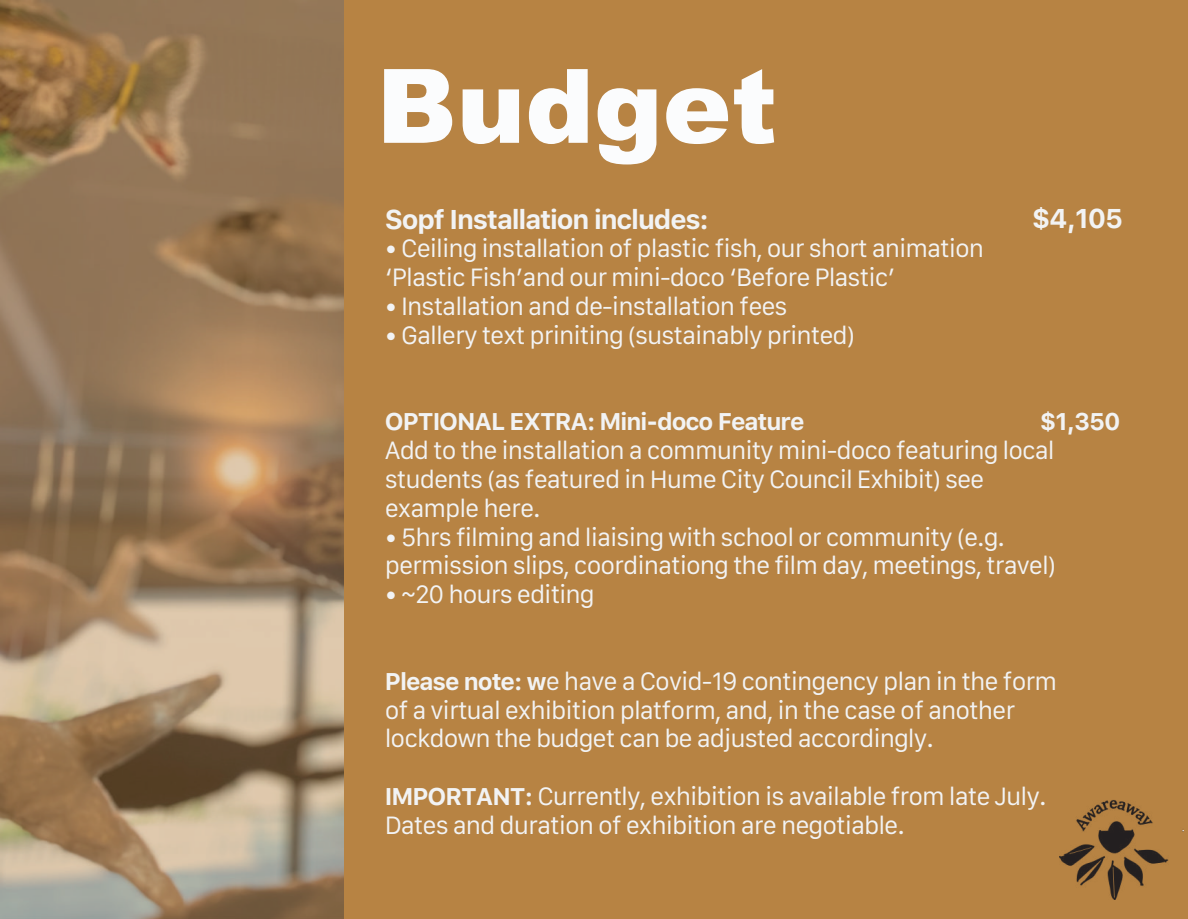
<style>
.page{position:relative;width:1188px;height:919px;background:#fff}
.page>*{position:absolute;margin:0;border:0;box-sizing:border-box;transform-origin:0 0}
.t1{font:900 102.9px "Arial";color:#fbfcfd}
.t2{font:700 27px "Galvji";letter-spacing:-.04em;color:#f2f3f4}
.t3{font:24px/28.8px "Galvji";letter-spacing:-.04em;color:#f2f3f4}
.t4{font:700 24px "Galvji";letter-spacing:-.04em;color:#f2f3f4}
.s1{font-weight:700}
</style>
<div class="page">
<div style="left:0;top:0;width:1188px;height:918px;background:#b78343"></div>
<img style="left:0;top:0;width:343px;height:918px">
<img style="left:1059px;top:800px;width:124px;height:99px">
<h1 class="t1" style="left:376px;top:31px;width:402px">Budget</h1>
<p class="t2" style="left:385px;top:203px;width:326px">Sopf Installation includes:</p>
<p class="t3" style="left:385px;top:235px;width:601px">• Ceiling installation of plastic fish, our short animation ‘Plastic Fish’and our mini-doco ‘Before Plastic’</p>
<p class="t3" style="left:385px;top:292px;width:404px">• Installation and de-installation fees</p>
<p class="t3" style="left:385px;top:321px;width:472px">• Gallery text priniting (sustainably printed)</p>
<p class="t2" style="left:1031px;top:202px;width:93px">$4,105</p>
<p class="t4" style="left:1040px;top:407px;width:82px">$1,350</p>
<p class="t4" style="left:385px;top:407px;width:421px">OPTIONAL EXTRA: Mini-doco Feature</p>
<p class="t3" style="left:385px;top:436px;width:671px">Add to the installation a community mini-doco featuring local students (as featured in Hume City Council Exhibit) see example here.</p>
<p class="t3" style="left:385px;top:523px;width:673px">• 5hrs filming and liaising with school or community (e.g. permission slips, coordinationg the film day, meetings, travel)</p>
<p class="t3" style="left:385px;top:580px;width:211px">• ~20 hours editing</p>
<p class="t3" style="left:385px;top:667px;width:674px"><span class="s1">Please note: w</span>e have a Covid-19 contingency plan in the form of a virtual exhibition platform, and, in the case of another lockdown the budget can be adjusted accordingly.</p>
<p class="t3" style="left:385px;top:782px;width:663px"><span class="s1">IMPORTANT:</span> Currently, exhibition is available from late July.<br>Dates and duration of exhibition are negotiable.</p>
</div>
